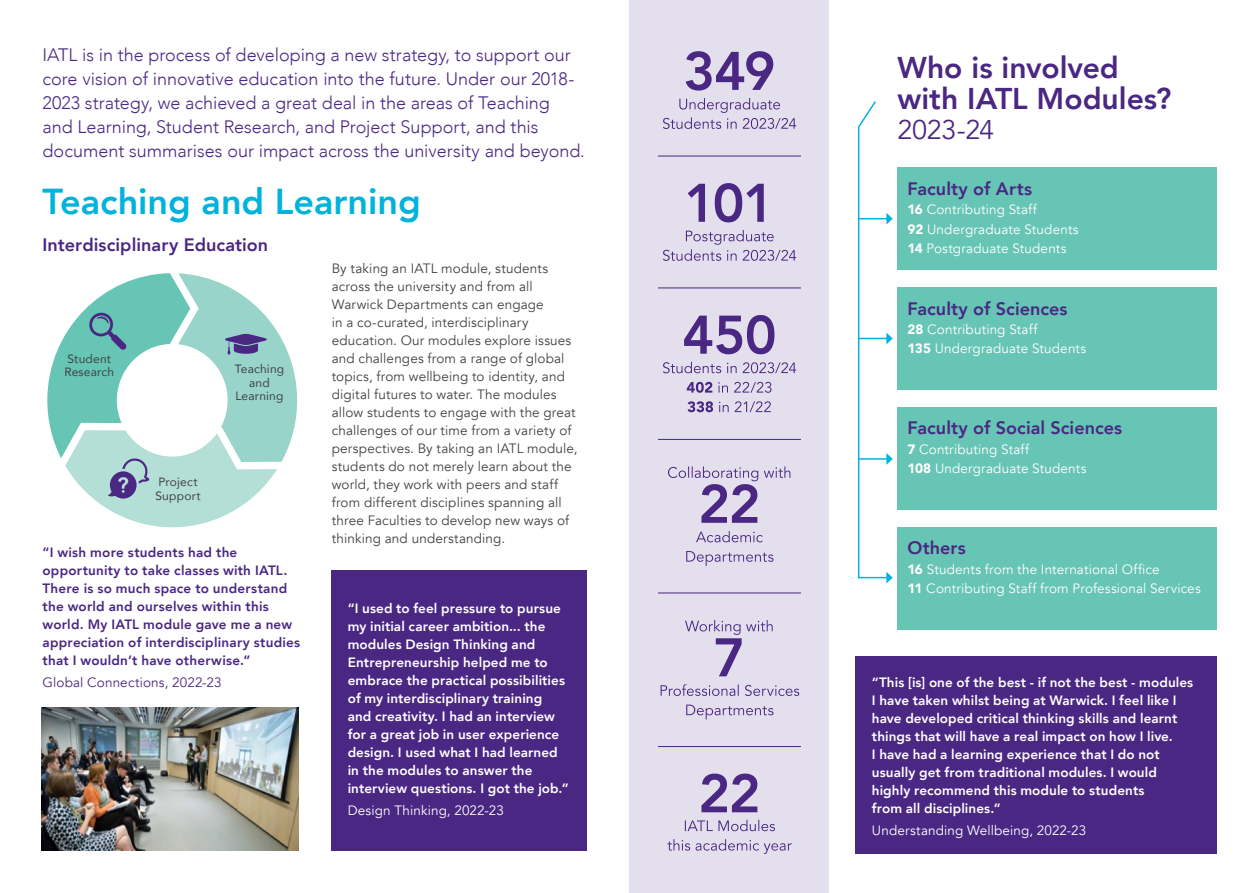
<style>
.page{position:relative;width:1259px;height:893px;background:#fff}
.page>*{position:absolute;margin:0;border:0;box-sizing:border-box;transform-origin:0 0}
.t1{font:800 36px "Avenir";color:#00b3dc}
.t2{font:800 30px/31.5px "Avenir";color:#4a2783}
.t3{font:27px "Avenir";letter-spacing:-.015em;color:#4a2783}
.t4{font:300 18px/24px "Avenir";color:#4a2783}
.t5{font:800 18px "Avenir";letter-spacing:.005em;color:#4a2783}
.t6{font:800 13.5px/18px "Avenir";letter-spacing:.005em;color:#fff}
.t7{font:13.5px/18px "Avenir";letter-spacing:.01em;color:#414246}
.t8{font:13.5px/19.4px "Avenir";letter-spacing:.01em;color:#fff}
.t9{font:800 13.5px/18px "Avenir";letter-spacing:.015em;color:#4a2783}
.t10{font:13.5px "Avenir";letter-spacing:.01em;color:#4a2783}
.t11{font:12px/13.5px "Avenir";letter-spacing:.015em;color:#414246}
.s1{font-weight:900}
</style>
<div class="page">
<div style="left:629px;top:0;width:200px;height:893px;background:#e3dfed"></div>
<div style="left:897px;top:168px;width:319px;height:102px;background:#66c5b4"></div>
<div style="left:897px;top:407px;width:319px;height:103px;background:#66c5b4"></div>
<div style="left:897px;top:288px;width:319px;height:102px;background:#66c5b4"></div>
<div style="left:897px;top:527px;width:319px;height:102px;background:#66c5b4"></div>
<div style="left:855px;top:656px;width:361px;height:198px;background:#4a2783"></div>
<div style="left:332px;top:570px;width:255px;height:280px;background:#4a2783"></div>
<svg style="left:47px;top:273px;width:250px;height:254px"></svg>
<svg style="left:663px;top:98px;width:133px;height:31px"></svg>
<svg style="left:685px;top:51px;width:88px;height:40px"></svg>
<svg style="left:686px;top:551px;width:87px;height:15px"></svg>
<svg style="left:696px;top:531px;width:66px;height:11px"></svg>
<svg style="left:668px;top:466px;width:122px;height:57px"></svg>
<svg style="left:667px;top:839px;width:125px;height:15px"></svg>
<svg style="left:685px;top:820px;width:90px;height:11px"></svg>
<svg style="left:686px;top:705px;width:87px;height:14px"></svg>
<svg style="left:660px;top:684px;width:139px;height:12px"></svg>
<svg style="left:685px;top:620px;width:87px;height:56px"></svg>
<svg style="left:663px;top:230px;width:133px;height:31px"></svg>
<svg style="left:687px;top:183px;width:77px;height:39px"></svg>
<svg style="left:687px;top:401px;width:84px;height:11px"></svg>
<svg style="left:687px;top:382px;width:84px;height:11px"></svg>
<svg style="left:663px;top:362px;width:133px;height:11px"></svg>
<svg style="left:684px;top:315px;width:90px;height:39px"></svg>
<img style="left:42px;top:707px;width:257px;height:143px">
<hr style="left:658px;top:156px;width:143px;height:1px;background:#4a2783">
<hr style="left:658px;top:288px;width:143px;height:1px;background:#4a2783">
<hr style="left:658px;top:439px;width:143px;height:1px;background:#4a2783">
<hr style="left:658px;top:593px;width:143px;height:1px;background:#4a2783">
<hr style="left:658px;top:746px;width:143px;height:1px;background:#4a2783">
<svg style="left:857px;top:101px;width:35px;height:482px"></svg>
<svg style="left:701px;top:774px;width:56px;height:38px"></svg>
<p class="t4" style="left:43px;top:42px;width:544px">IATL is in the process of developing a new strategy, to support our core vision of innovative education into the future. Under our 2018- 2023 strategy, we achieved a great deal in the areas of Teaching<br>and Learning, Student Research, and Project Support, and this document summarises our impact across the university and beyond.</p>
<p class="t1" style="left:43px;top:174px;width:380px">Teaching and Learning</p>
<p class="t5" style="left:43px;top:231px;width:227px">Interdisciplinary Education</p>
<p class="t7" style="left:332px;top:260px;width:247px">By taking an IATL module, students across the university and from all Warwick Departments can engage<br>in a co-curated, interdisciplinary education. Our modules explore issues and challenges from a range of global topics, from wellbeing to identity, and digital futures to water. The modules allow students to engage with the great challenges of our time from a variety of perspectives. By taking an IATL module, students do not merely learn about the world, they work with peers and staff from different disciplines spanning all three Faculties to develop new ways of thinking and understanding.</p>
<p class="t11" style="left:64px;top:352px;width:51px">Student<br>Research</p>
<p class="t11" style="left:235px;top:362px;width:51px;text-align:center">Teaching and<br>Learning</p>
<p class="t11" style="left:155px;top:475px;width:47px">Project<br>Support</p>
<p class="t9" style="left:43px;top:543px;width:259px">“I wish more students had the opportunity to take classes with IATL.<br>There is so much space to understand the world and ourselves within this world. My IATL module gave me a new appreciation of interdisciplinary studies that I wouldn’t have otherwise.”</p>
<p class="t10" style="left:43px;top:674px;width:181px">Global Connections, 2022-23</p>
<p class="t6" style="left:348px;top:599px;width:223px">“I used to feel pressure to pursue my initial career ambition... the modules Design Thinking and<br>Entrepreneurship helped me to embrace the practical possibilities of my interdisciplinary training and creativity. I had an interview for a great job in user experience design. I used what I had learned in the modules to answer the interview questions. I got the job.”</p>
<p class="t8" style="left:348px;top:801px;width:158px">Design Thinking, 2022-23</p>
<p class="t2" style="left:897px;top:51px;width:275px">Who is involved with IATL Modules?</p>
<p class="t3" style="left:897px;top:114px;width:98px">2023-24</p>
<p class="t5" style="left:907px;top:174px;width:126px">Faculty of Arts</p>
<p class="t8" style="left:907px;top:200px;width:173px"><span class="s1">16</span> Contributing Staff<br><span class="s1">92</span> Undergraduate Students<br><span class="s1">14</span> Postgraduate Students</p>
<p class="t5" style="left:907px;top:294px;width:162px">Faculty of Sciences</p>
<p class="t8" style="left:907px;top:320px;width:180px"><span class="s1">28</span> Contributing Staff<br><span class="s1">135</span> Undergraduate Students</p>
<p class="t5" style="left:907px;top:414px;width:216px">Faculty of Social Sciences</p>
<p class="t8" style="left:907px;top:440px;width:181px"><span class="s1">7</span> Contributing Staff<br><span class="s1">108</span> Undergraduate Students</p>
<p class="t5" style="left:907px;top:534px;width:60px">Others</p>
<p class="t8" style="left:907px;top:560px;width:295px"><span class="s1">16</span> Students from the International Office<br><span class="s1">11</span> Contributing Staff from Professional Services</p>
<p class="t6" style="left:872px;top:673px;width:323px">“This [is] one of the best - if not the best - modules I have taken whilst being at Warwick. I feel like I have developed critical thinking skills and learnt things that will have a real impact on how I live.<br>I have had a learning experience that I do not usually get from traditional modules. I would highly recommend this module to students<br>from all disciplines.”</p>
<p class="t8" style="left:872px;top:821px;width:216px">Understanding Wellbeing, 2022-23</p>
</div>
